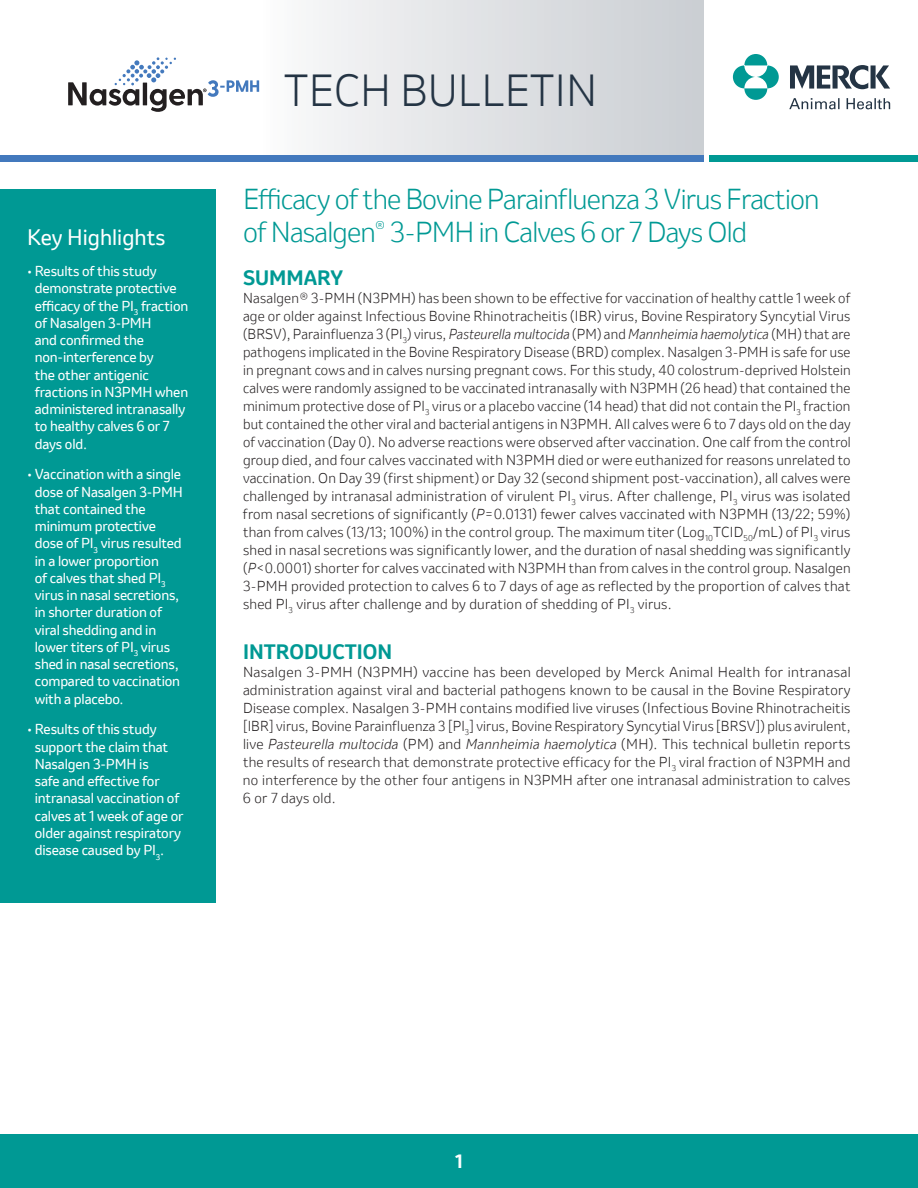
<style>
.page{position:relative;width:918px;height:1188px;background:#fff}
.page>*{position:absolute;margin:0;border:0;box-sizing:border-box;transform-origin:0 0}
.t1{font:300 42px "Invention";color:#243444}
.t2{font:300 27px/33px "Invention";letter-spacing:-.03em;color:#009994}
.t3{font:21px "Invention";color:#fff}
.t4{font:700 19.5px "Invention";color:#009994}
.t5{font:700 18px "Invention";color:#fff}
.t6{font:300 13.5px/18px "Invention";letter-spacing:.02em;color:#231f20;text-align:justify}
.t7{font:13.5px/17.2px "Invention";letter-spacing:-.01em;color:#fff}
.s1{font-style:italic}
</style>
<div class="page">
<div style="left:0;top:1134px;width:918px;height:54px;background:#009994"></div>
<div style="left:0;top:189px;width:216px;height:714px;background:#009994"></div>
<div style="left:710px;top:156px;width:208px;height:6px;background:#009994"></div>
<div style="left:259px;top:0;width:445px;height:156px;background:linear-gradient(to right,#fafafb,#c9cdd1)"></div>
<svg style="left:733px;top:54px;width:46px;height:46px"></svg>
<svg style="left:789px;top:65px;width:101px;height:44px"></svg>
<div style="left:0;top:156px;width:704px;height:6px;background:#4379bd"></div>
<svg style="left:68px;top:57px;width:191px;height:55px"></svg>
<h3 class="t3" style="left:27px;top:223px;width:140px">Key Highlights</h3>
<p class="t7" style="left:35px;top:262px;width:155px;text-indent:-8px">• Results of this study demonstrate protective efficacy of the PI<sub>3</sub> fraction of Nasalgen 3-PMH<br>and confirmed the non-interference by<br>the other antigenic fractions in N3PMH when administered intranasally to healthy calves 6 or 7 days old.</p>
<p class="t7" style="left:35px;top:466px;width:150px;text-indent:-8px">• Vaccination with a single dose of Nasalgen 3-PMH that contained the minimum protective dose of PI<sub>3</sub> virus resulted in a lower proportion<br>of calves that shed PI<sub>3 </sub>virus in nasal secretions, in shorter duration of viral shedding and in lower titers of PI<sub>3</sub> virus shed in nasal secretions, compared to vaccination with a placebo.</p>
<p class="t7" style="left:35px;top:721px;width:150px;text-indent:-8px">• Results of this study support the claim that<br>Nasalgen 3-PMH is<br>safe and effective for intranasal vaccination of calves at 1 week of age or older against respiratory disease caused by PI<sub>3</sub>.</p>
<h1 class="t1" style="left:284px;top:61px;width:315px">TECH BULLETIN</h1>
<h2 class="t2" style="left:243px;top:183px;width:578px">Efficacy of the Bovine Parainfluenza 3 Virus Fraction of Nasalgen<sup>®</sup> 3-PMH in Calves 6 or 7 Days Old</h2>
<h3 class="t4" style="left:243px;top:263px;width:102px">SUMMARY</h3>
<p class="t6" style="left:243px;top:289px;width:609px">Nasalgen® 3-PMH (N3PMH) has been shown to be effective for vaccination of healthy cattle 1 week of age or older against Infectious Bovine Rhinotracheitis (IBR) virus, Bovine Respiratory Syncytial Virus (BRSV), Parainfluenza 3 (PI<sub>3</sub>) virus, <span class="s1">Pasteurella multocida</span> (PM) and <span class="s1">Mannheimia haemolytica</span> (MH) that are pathogens implicated in the Bovine Respiratory Disease (BRD) complex. Nasalgen 3-PMH is safe for use in pregnant cows and in calves nursing pregnant cows. For this study, 40 colostrum-deprived Holstein calves were randomly assigned to be vaccinated intranasally with N3PMH (26 head) that contained the minimum protective dose of PI<sub>3</sub> virus or a placebo vaccine (14 head) that did not contain the PI<sub>3</sub> fraction but contained the other viral and bacterial antigens in N3PMH. All calves were 6 to 7 days old on the day of vaccination (Day 0). No adverse reactions were observed after vaccination. One calf from the control group died, and four calves vaccinated with N3PMH died or were euthanized for reasons unrelated to vaccination. On Day 39 (first shipment) or Day 32 (second shipment post-vaccination), all calves were challenged by intranasal administration of virulent PI<sub>3</sub> virus. After challenge, PI<sub>3</sub> virus was isolated from nasal secretions of significantly (<span class="s1">P</span>=0.0131) fewer calves vaccinated with N3PMH (13/22; 59%) than from calves (13/13; 100%) in the control group. The maximum titer (Log<sub>10</sub>TCID<sub>50</sub>/mL) of PI<sub>3</sub> virus shed in nasal secretions was significantly lower, and the duration of nasal shedding was significantly (<span class="s1">P</span>&lt;0.0001) shorter for calves vaccinated with N3PMH than from calves in the control group. Nasalgen 3-PMH provided protection to calves 6 to 7 days of age as reflected by the proportion of calves that shed PI<sub>3</sub> virus after challenge and by duration of shedding of PI<sub>3</sub> virus.</p>
<h3 class="t4" style="left:243px;top:637px;width:151px">INTRODUCTION</h3>
<p class="t6" style="left:243px;top:663px;width:609px">Nasalgen 3-PMH (N3PMH) vaccine has been developed by Merck Animal Health for intranasal administration against viral and bacterial pathogens known to be causal in the Bovine Respiratory Disease complex. Nasalgen 3-PMH contains modified live viruses (Infectious Bovine Rhinotracheitis [IBR] virus, Bovine Parainfluenza 3 [PI<sub>3</sub>] virus, Bovine Respiratory Syncytial Virus [BRSV]) plus avirulent, live <span class="s1">Pasteurella multocida</span> (PM) and <span class="s1">Mannheimia haemolytica</span> (MH). This technical bulletin reports the results of research that demonstrate protective efficacy for the PI<sub>3</sub> viral fraction of N3PMH and no interference by the other four antigens in N3PMH after one intranasal administration to calves 6 or 7 days old.</p>
<h3 class="t5" style="left:455px;top:1148px;width:9px">1</h3>
</div>
